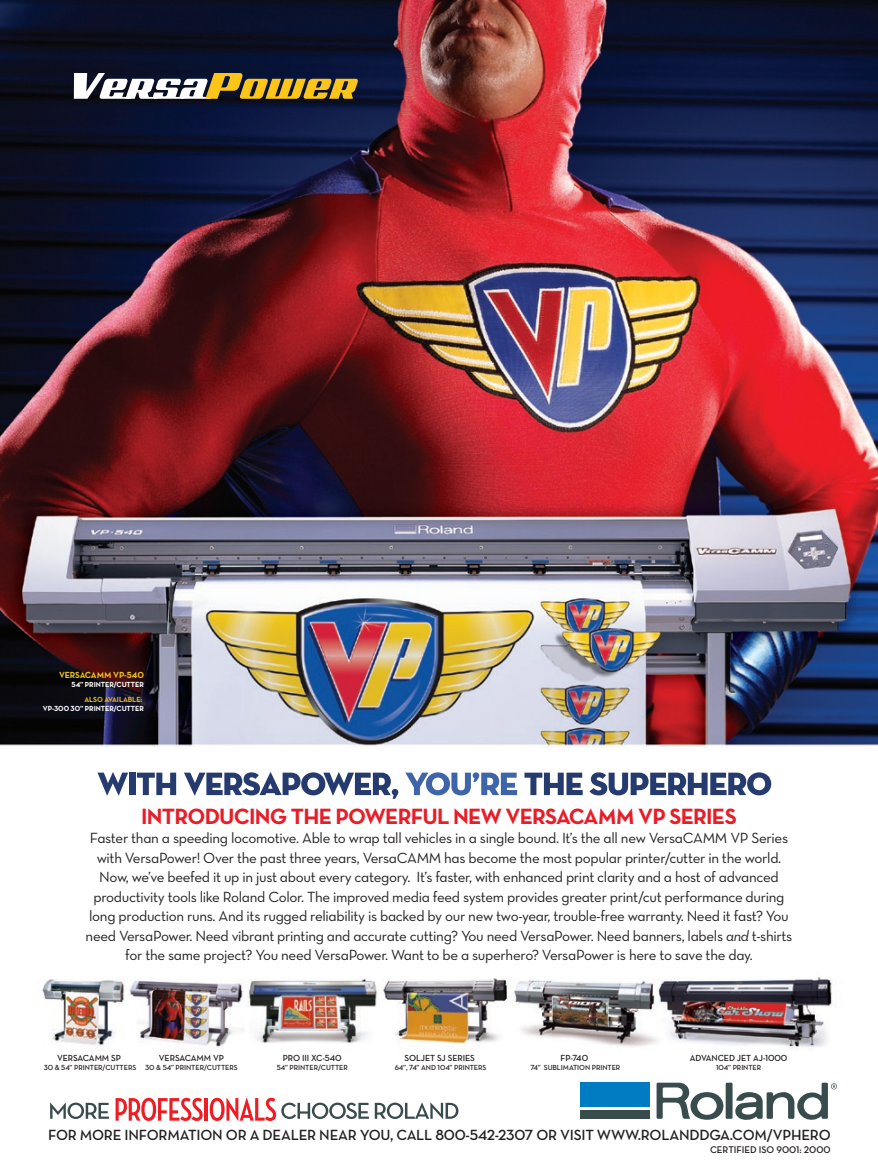
<style>
.page{position:relative;width:878px;height:1175px;background:#fff}
.page>*{position:absolute;margin:0;border:0;box-sizing:border-box;transform-origin:0 0}
.t1{font:50.55px "Global Small Caps Script";color:#fff}
.t2{font:22.5px "Neutra Text Bold Alt";letter-spacing:-.035em;color:#e71d28}
.t3{font:15px/19.5px "Neutra Text Book Alt";letter-spacing:-.02em;color:#231f20;text-align:center}
.t4{font:15px "Neutra Text Demi Alt";letter-spacing:-.015em;color:#231f20}
.t5{font:9.9px "Neutra Text Demi Alt";letter-spacing:-.005em;color:#231f20}
.t6{font:9px "Neutra Text Demi Alt";letter-spacing:-.01em;color:#231f20}
.t7{font:9px "Neutra Text Bold Alt";letter-spacing:-.01em;color:#eec11a}
.t8{font:7.5px "Neutra Text Demi Alt";letter-spacing:-.01em;color:#231f20}
.t9{font:7.5px "Neutra Text Bold Alt";letter-spacing:-.01em;color:#fff}
.t10{font:7.5px "Neutra Text Bold Alt";letter-spacing:-.01em;color:#e5b922}
.s1{font-family:"Global Small Caps";font-size:65.1px}
.s2{font-family:"Global Small Caps";font-size:65.1px;color:#fdc517}
.s3{font-family:"Global Small Caps";color:#fdc517}
.s4{font-family:"Neutra Text Book Italic Alt"}
</style>
<div class="page">
<img style="left:0;top:0;width:878px;height:747px">
<img style="left:41px;top:977px;width:795px;height:116px">
<div style="left:725px;top:1082px;width:7px;height:36px;background:#384b4d"></div>
<svg style="left:656px;top:1082px;width:67px;height:37px"></svg>
<div style="left:580px;top:1110px;width:69px;height:8px;background:#384b4d"></div>
<div style="left:580px;top:1082px;width:69px;height:25px;background:#007cc2"></div>
<svg style="left:735px;top:1082px;width:102px;height:38px"></svg>
<svg style="left:50px;top:1102px;width:59px;height:17px"></svg>
<svg style="left:375px;top:1102px;width:83px;height:17px"></svg>
<svg style="left:115px;top:1097px;width:88px;height:24px"></svg>
<hr style="left:204px;top:1098px;width:4px;height:22px;background:#ee1d23">
<svg style="left:210px;top:1097px;width:159px;height:24px"></svg>
<svg style="left:97px;top:772px;width:31px;height:23px"></svg>
<div style="left:129px;top:772px;width:6px;height:23px;background:#253a6f"></div>
<svg style="left:137px;top:772px;width:39px;height:23px"></svg>
<svg style="left:184px;top:772px;width:214px;height:26px"></svg>
<svg style="left:405px;top:772px;width:112px;height:23px"></svg>
<svg style="left:524px;top:772px;width:58px;height:23px"></svg>
<svg style="left:589px;top:772px;width:182px;height:23px"></svg>
<h1 class="t1" style="left:68px;top:52px;width:289px"><span class="s1">V</span>ersa<span class="s2">P</span><span class="s3">ower</span></h1>
<p class="t7" style="left:59px;top:669px;width:87px">VERSACAMM VP-540</p>
<p class="t9" style="left:72px;top:680px;width:74px">54” PRINTER/CUTTER</p>
<p class="t10" style="left:84px;top:695px;width:60px">ALSO AVAILABLE:</p>
<p class="t9" style="left:43px;top:704px;width:103px">VP-300 30” PRINTER/CUTTER</p>
<h2 class="t2" style="left:141px;top:802px;width:597px">INTRODUCING THE POWERFUL NEW VERSACAMM VP SERIES</h2>
<p class="t3" style="left:86px;top:828px;width:708px">Faster than a speeding locomotive. Able to wrap tall vehicles in a single bound. It’s the all new VersaCAMM VP Series with VersaPower! Over the past three years, VersaCAMM has become the most popular printer/cutter in the world.<br>Now, we’ve beefed it up in just about every category. It’s faster, with enhanced print clarity and a host of advanced productivity tools like Roland Color. The improved media feed system provides greater print/cut performance during long production runs. And its rugged reliability is backed by our new two-year, trouble-free warranty. Need it fast? You need VersaPower. Need vibrant printing and accurate cutting? You need VersaPower. Need banners, labels <span class="s4">and</span> t-shirts for the same project? You need VersaPower. Want to be a superhero? VersaPower is here to save the day.</p>
<p class="t6" style="left:57px;top:1052px;width:65px">VERSACAMM SP</p>
<p class="t8" style="left:44px;top:1062px;width:94px">30 &amp; 54” PRINTER/CUTTERS</p>
<p class="t6" style="left:159px;top:1052px;width:67px">VERSACAMM VP</p>
<p class="t8" style="left:145px;top:1062px;width:94px">30 &amp; 54” PRINTER/CUTTERS</p>
<p class="t6" style="left:283px;top:1052px;width:60px">PRO III XC-540</p>
<p class="t8" style="left:277px;top:1062px;width:73px">54” PRINTER/CUTTER</p>
<p class="t6" style="left:404px;top:1052px;width:72px">SOLJET SJ SERIES</p>
<p class="t8" style="left:395px;top:1062px;width:93px">64”, 74” AND 104” PRINTERS</p>
<p class="t6" style="left:560px;top:1052px;width:29px">FP-740</p>
<p class="t8" style="left:530px;top:1062px;width:91px">74” SUBLIMATION PRINTER</p>
<p class="t6" style="left:690px;top:1052px;width:99px">ADVANCED JET AJ-1000</p>
<p class="t8" style="left:716px;top:1062px;width:47px">104” PRINTER</p>
<p class="t4" style="left:48px;top:1125px;width:784px">FOR MORE INFORMATION OR A DEALER NEAR YOU, CALL 800-542-2307 OR VISIT WWW.ROLANDDGA.COM/VPHERO</p>
<p class="t5" style="left:710px;top:1143px;width:122px">CERTIFIED ISO 9001: 2000</p>
</div>
